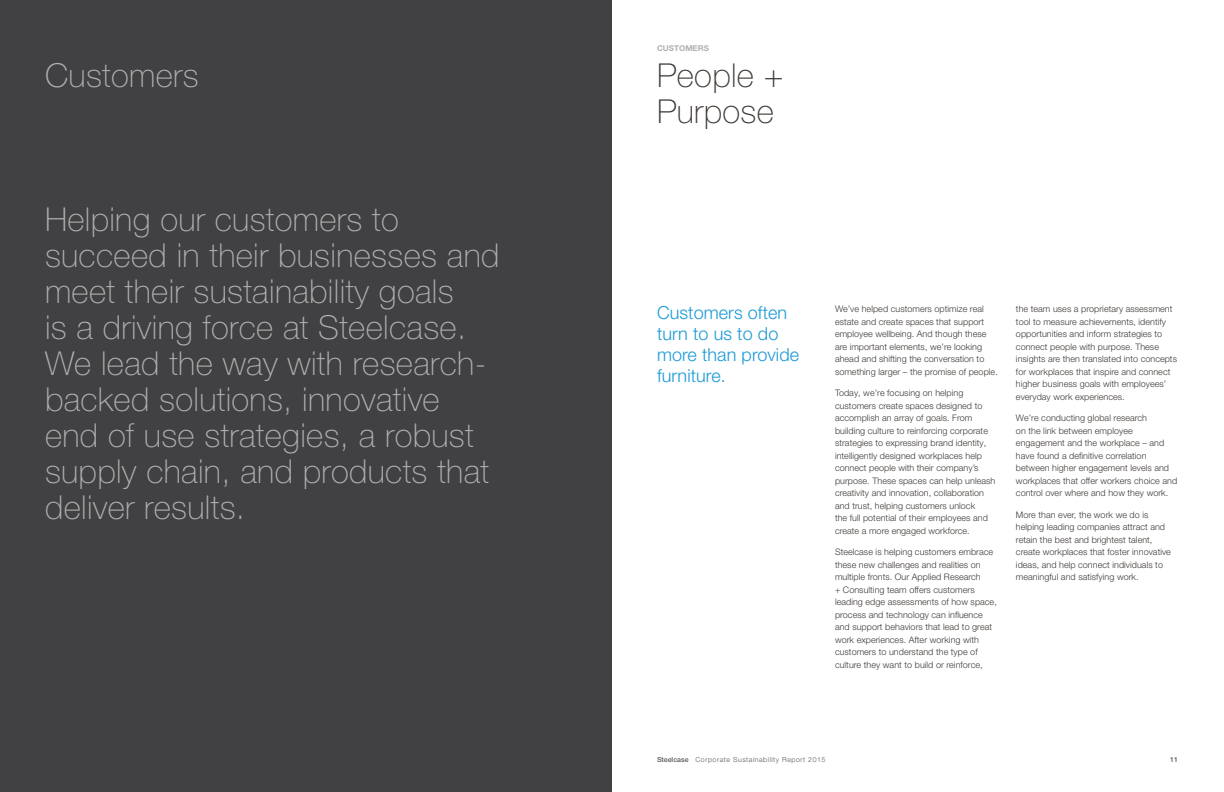
<style>
.page{position:relative;width:1224px;height:792px;background:#fff}
.page>*{position:absolute;margin:0;border:0;box-sizing:border-box;transform-origin:0 0}
.t1{font:100 33px/36px "Helvetica Neue LT Pro";letter-spacing:.01em;color:#b1b0b0}
.t2{font:100 33px/36px "Helvetica Neue LT Pro";letter-spacing:.01em;color:#3e3935}
.t3{font:300 18px/21px "Helvetica Neue LT Pro";letter-spacing:.005em;color:#1c9ad6}
.t4{font:300 9px/12.5px "Helvetica Neue LT Pro";letter-spacing:.005em;color:#3e3935}
.t5{font:700 8px "Helvetica Neue LT Pro";letter-spacing:.005em;color:#b1b0b0}
.t6{font:300 7px "Helvetica Neue LT Pro";letter-spacing:.075em;color:#5c5956}
.t7{font:500 7px "Helvetica Neue LT Pro";color:#5c5956}
.s1{font-weight:500}
</style>
<div class="page">
<div style="left:0;top:0;width:612px;height:792px;background:#414042"></div>
<h1 class="t1" style="left:45px;top:56px;width:155px">Customers</h1>
<p class="t1" style="left:45px;top:200px;width:456px">Helping our customers to succeed in their businesses and meet their sustainability goals<br>is a driving force at Steelcase.<br>We lead the way with research&shy;backed solutions, innovative end of use strategies, a robust supply chain, and products that deliver results.</p>
<p class="t5" style="left:657px;top:43px;width:53px">CUSTOMERS</p>
<h1 class="t2" style="left:657px;top:56px;width:128px">People +<br>Purpose</h1>
<h2 class="t3" style="left:657px;top:302px;width:144px">Customers often turn to us to do more than provide furniture.</h2>
<p class="t4" style="left:835px;top:303px;width:164px">We’ve helped customers optimize real estate and create spaces that support employee wellbeing. And though these are important elements, we’re looking ahead and shifting the conversation to something larger – the promise of people.</p>
<p class="t4" style="left:835px;top:387px;width:162px">Today, we’re focusing on helping customers create spaces designed to accomplish an array of goals. From building culture to reinforcing corporate strategies to expressing brand identity, intelligently designed workplaces help connect people with their company’s purpose. These spaces can help unleash creativity and innovation, collaboration and trust, helping customers unlock<br>the full potential of their employees and create a more engaged workforce.</p>
<p class="t4" style="left:835px;top:546px;width:163px">Steelcase is helping customers embrace these new challenges and realities on multiple fronts. Our Applied Research<br>+ Consulting team offers customers leading edge assessments of how space, process and technology can influence and support behaviors that lead to great work experiences. After working with customers to understand the type of culture they want to build or reinforce,</p>
<p class="t4" style="left:1016px;top:303px;width:163px">the team uses a proprietary assessment tool to measure achievements, identify opportunities and inform strategies to connect people with purpose. These insights are then translated into concepts for workplaces that inspire and connect higher business goals with employees’ everyday work experiences.</p>
<p class="t4" style="left:1016px;top:412px;width:163px">We’re conducting global research<br>on the link between employee engagement and the workplace – and have found a definitive correlation between higher engagement levels and workplaces that offer workers choice and control over where and how they work.</p>
<p class="t4" style="left:1016px;top:508px;width:156px">More than ever, the work we do is helping leading companies attract and retain the best and brightest talent, create workplaces that foster innovative ideas, and help connect individuals to meaningful and satisfying work.</p>
<p class="t6" style="left:657px;top:755px;width:170px"><span class="s1">Steelcase</span> Corporate Sustainability Report 2015</p>
<p class="t7" style="left:1170px;top:755px;width:9px">11</p>
</div>
